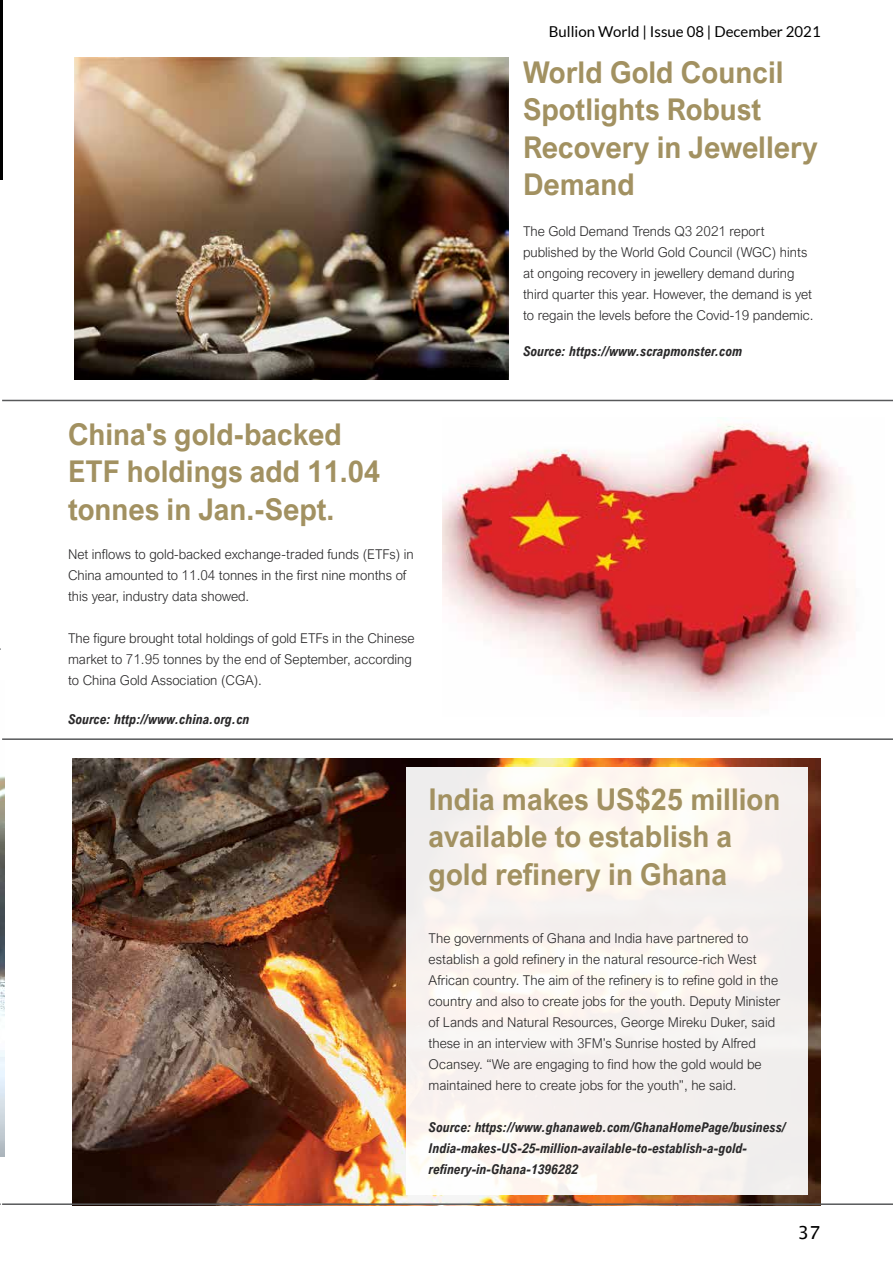
<style>
.page{position:relative;width:893px;height:1263px;background:#fff}
.page>*{position:absolute;margin:0;border:0;box-sizing:border-box;transform-origin:0 0}
.t1{font:700 30px/37.5px "Arial Nova";color:#a29161;scale:.95 1}
.t2{font:18px "Lucida Sans Unicode";color:#000}
.t3{font:15px "Lato";color:#000}
.t4{font:300 13.5px/21px "Arial Nova";color:#292829}
.t5{font:italic 700 13.5px/21px "Arial Nova Cond";color:#292829}
</style>
<div class="page">
<hr style="left:0;top:0;width:2px;height:180px;background:#000">
<img style="left:0;top:776px;width:4px;height:380px">
<img style="left:72px;top:758px;width:748px;height:445px">
<hr style="left:2px;top:400px;width:891px;height:1px;background:#58595b">
<hr style="left:2px;top:738px;width:891px;height:2px;background:#58595b">
<hr style="left:2px;top:1203px;width:891px;height:2px;background:#58595b">
<img style="left:74px;top:57px;width:434px;height:323px">
<img style="left:442px;top:424px;width:409px;height:286px">
<div style="left:406px;top:767px;width:402px;height:427px;background:#f8f2ef"></div>
<p class="t3" style="left:549px;top:23px;width:273px">Bullion World | Issue 08 | December 2021</p>
<h1 class="t1" style="left:523px;top:53px;width:312px">World Gold Council<br>Spotlights Robust<br>Recovery in Jewellery<br>Demand</h1>
<p class="t4" style="left:523px;top:220px;width:292px">The Gold Demand Trends Q3 2021 report published by the World Gold Council (WGC) hints at ongoing recovery in jewellery demand during third quarter this year. However, the demand is yet to regain the levels before the Covid-19 pandemic.</p>
<p class="t5" style="left:523px;top:340px;width:221px">Source: https://www.scrapmonster.com</p>
<h1 class="t1" style="left:68px;top:415px;width:330px">China's gold-backed<br>ETF holdings add 11.04 tonnes in Jan.-Sept.</h1>
<p class="t4" style="left:68px;top:543px;width:347px">Net inflows to gold-backed exchange-traded funds (ETFs) in<br>China amounted to 11.04 tonnes in the first nine months of this year, industry data showed.</p>
<p class="t4" style="left:68px;top:627px;width:348px">The figure brought total holdings of gold ETFs in the Chinese market to 71.95 tonnes by the end of September, according to China Gold Association (CGA).</p>
<p class="t5" style="left:68px;top:708px;width:183px">Source: http://www.china.org.cn</p>
<h1 class="t1" style="left:429px;top:780px;width:372px">India makes US$25 million available to establish a gold refinery in Ghana</h1>
<p class="t4" style="left:429px;top:928px;width:353px">The governments of Ghana and India have partnered to establish a gold refinery in the natural resource-rich West African country. The aim of the refinery is to refine gold in the country and also to create jobs for the youth. Deputy Minister of Lands and Natural Resources, George Mireku Duker, said these in an interview with 3FM’s Sunrise hosted by Alfred Ocansey. “We are engaging to find how the gold would be maintained here to create jobs for the youth”, he said.</p>
<p class="t5" style="left:429px;top:1116px;width:359px">Source: https://www.ghanaweb.com/GhanaHomePage/business/<br>India-makes-US-25-million-available-to-establish-a-gold&shy;refinery-in-Ghana-1396282</p>
<h2 class="t2" style="left:798px;top:1218px;width:24px">37</h2>
</div>
